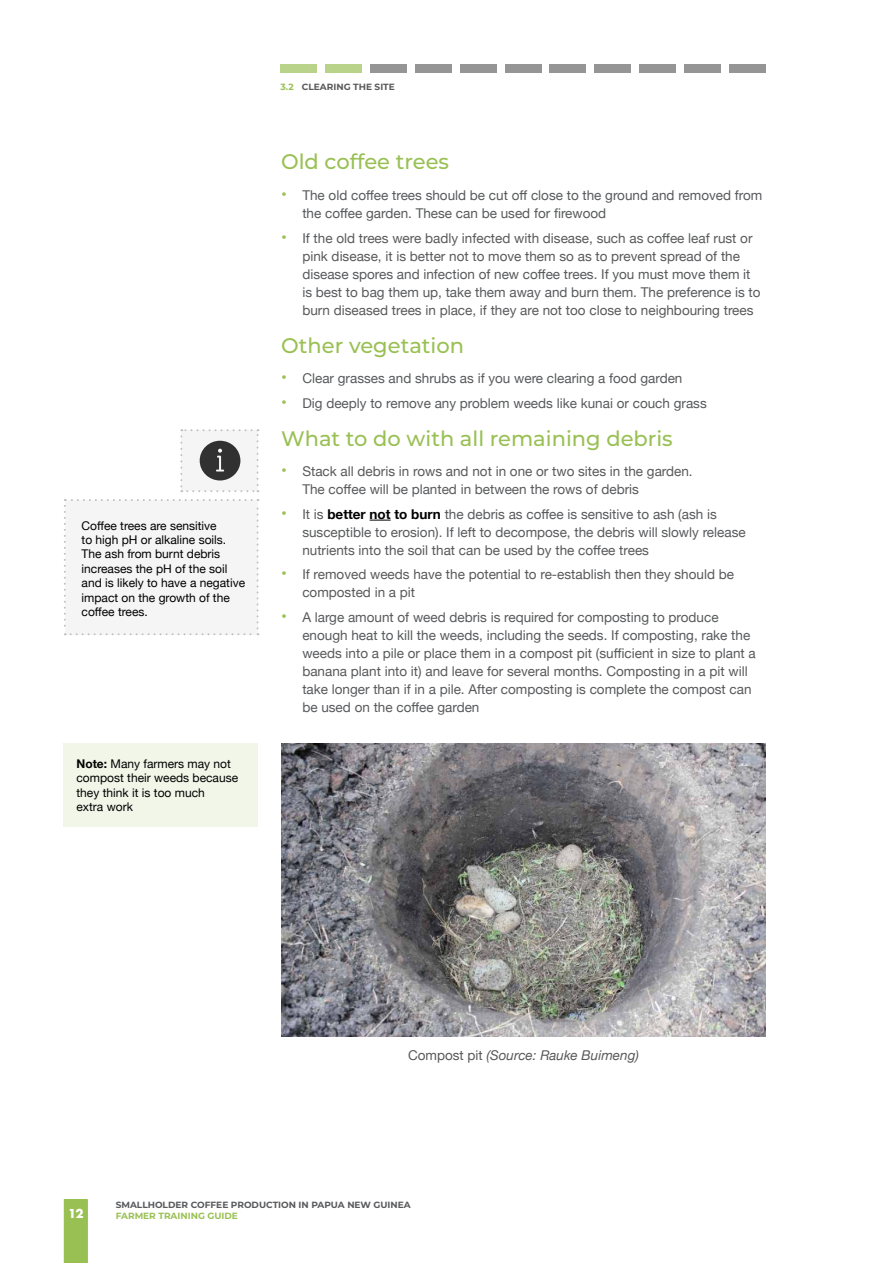
<style>
.page{position:relative;width:893px;height:1263px;background:#fff}
.page>*{position:absolute;margin:0;border:0;box-sizing:border-box;transform-origin:0 0}
.HC{font:500 21px "Montserrat";color:#99c053}
.t1{font:13.5px/18px "Helvetica Neue";color:#58595b}
.Body{font:italic 13.5px "Helvetica Neue";color:#58595b}
.notes{font:12px/14.4px "Helvetica Neue";color:#000}
.t2{font:700 12px "Futura";color:#fff}
.t3{font:700 9px "Montserrat";color:#58595b}
.t4{font:700 9px "Montserrat";color:#99c053}
.s1{font-weight:700}
.s2{color:#99c053}
.s3{font-weight:700;font-size:16.5px;color:#99c053}
.s4{font-weight:700;color:#000}
.s5{font-style:normal}
</style>
<div class="page">
<div style="left:64px;top:1199px;width:24px;height:64px;background:#99c053"></div>
<div style="left:281px;top:64px;width:36px;height:8px;background:#b9d48a"></div>
<div style="left:325px;top:64px;width:37px;height:8px;background:#b9d48a"></div>
<div style="left:370px;top:64px;width:37px;height:8px;background:#959595"></div>
<div style="left:415px;top:64px;width:37px;height:8px;background:#959595"></div>
<div style="left:594px;top:64px;width:37px;height:8px;background:#959595"></div>
<div style="left:460px;top:64px;width:36px;height:8px;background:#959595"></div>
<div style="left:639px;top:64px;width:37px;height:8px;background:#959595"></div>
<div style="left:505px;top:64px;width:36px;height:8px;background:#959595"></div>
<div style="left:684px;top:64px;width:37px;height:8px;background:#959595"></div>
<div style="left:550px;top:64px;width:36px;height:8px;background:#959595"></div>
<div style="left:729px;top:64px;width:36px;height:8px;background:#959595"></div>
<svg style="left:370px;top:520px;width:21px;height:1px"></svg>
<img style="left:281px;top:744px;width:485px;height:292px">
<div style="left:64px;top:744px;width:194px;height:83px;background:#f1f6e9"></div>
<div style="left:64px;top:499px;width:195px;height:136px;background:#f5f5f5"></div>
<svg style="left:180px;top:429px;width:79px;height:63px"></svg>
<p class="notes" style="left:82px;top:519px;width:165px">Coffee trees are sensitive<br>to high pH or alkaline soils.<br>The ash from burnt debris increases the pH of the soil and is likely to have a negative impact on the growth of the coffee trees.</p>
<p class="notes" style="left:77px;top:757px;width:163px"><span class="s1">Note:</span> Many farmers may not compost their weeds because they think it is too much<br>extra work</p>
<p class="t3" style="left:281px;top:80px;width:116px"><span class="s2">3.2</span> CLEARING THE SITE</p>
<p class="HC" style="left:281px;top:147px;width:169px">Old coffee trees</p>
<p class="t1" style="left:302px;top:187px;width:461px;text-indent:-21px"><span class="s3">•</span> The old coffee trees should be cut off close to the ground and removed from the coffee garden. These can be used for firewood</p>
<p class="t1" style="left:302px;top:229px;width:460px;text-indent:-21px"><span class="s3">•</span> If the old trees were badly infected with disease, such as coffee leaf rust or pink disease, it is better not to move them so as to prevent spread of the disease spores and infection of new coffee trees. If you must move them it is best to bag them up, take them away and burn them. The preference is to burn diseased trees in place, if they are not too close to neighbouring trees</p>
<p class="HC" style="left:281px;top:330px;width:184px">Other vegetation</p>
<p class="t1" style="left:281px;top:370px;width:403px"><span class="s3">•</span> Clear grasses and shrubs as if you were clearing a food garden</p>
<p class="t1" style="left:281px;top:395px;width:427px"><span class="s3">•</span> Dig deeply to remove any problem weeds like kunai or couch grass</p>
<p class="HC" style="left:281px;top:423px;width:393px">What to do with all remaining debris</p>
<p class="t1" style="left:302px;top:463px;width:392px;text-indent:-21px"><span class="s3">•</span> Stack all debris in rows and not in one or two sites in the garden.<br>The coffee will be planted in between the rows of debris</p>
<p class="t1" style="left:302px;top:506px;width:445px;text-indent:-21px"><span class="s3">•</span> It is <span class="s4">better not to burn</span> the debris as coffee is sensitive to ash (ash is susceptible to erosion). If left to decompose, the debris will slowly release nutrients into the soil that can be used by the coffee trees</p>
<p class="t1" style="left:302px;top:566px;width:433px;text-indent:-21px"><span class="s3">•</span> If removed weeds have the potential to re-establish then they should be composted in a pit</p>
<p class="t1" style="left:302px;top:608px;width:455px;text-indent:-21px"><span class="s3">•</span> A large amount of weed debris is required for composting to produce enough heat to kill the weeds, including the seeds. If composting, rake the weeds into a pile or place them in a compost pit (sufficient in size to plant a banana plant into it) and leave for several months. Composting in a pit will take longer than if in a pile. After composting is complete the compost can be used on the coffee garden</p>
<p class="Body" style="left:408px;top:1045px;width:232px"><span class="s5">Compost pit</span> (Source: Rauke Buimeng)</p>
<p class="t2" style="left:68px;top:1205px;width:17px">12</p>
<p class="t3" style="left:116px;top:1198px;width:297px">SMALLHOLDER COFFEE PRODUCTION IN PAPUA NEW GUINEA</p>
<p class="t4" style="left:116px;top:1209px;width:124px">FARMER TRAINING GUIDE</p>
</div>
